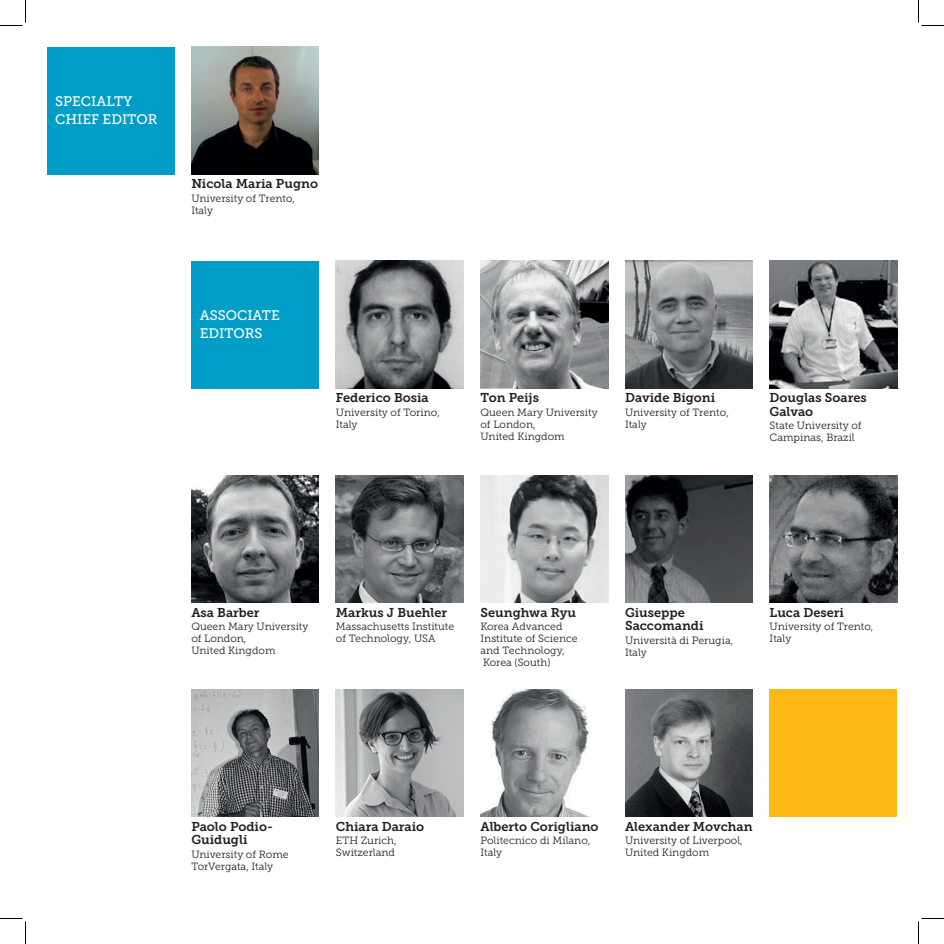
<style>
.page{position:relative;width:944px;height:944px;background:#fff}
.page>*{position:absolute;margin:0;border:0;box-sizing:border-box;transform-origin:0 0}
.t1{font:13.8px/18px "Museo Slab 500";color:#fff}
.t2{font:12.75px/13.5px "Museo Slab 700";color:#231f20}
.t3{font:10.5px/12px "Museo Slab 300";color:#231f20}
</style>
<div class="page">
<div style="left:47px;top:47px;width:127px;height:127px;background:#009ec7"></div>
<div style="left:191px;top:261px;width:128px;height:127px;background:#009ec7"></div>
<img style="left:191px;top:47px;width:128px;height:127px">
<img style="left:336px;top:261px;width:127px;height:127px">
<img style="left:191px;top:475px;width:128px;height:128px">
<img style="left:191px;top:689px;width:128px;height:128px">
<img style="left:336px;top:475px;width:127px;height:128px">
<img style="left:336px;top:689px;width:127px;height:128px">
<img style="left:480px;top:689px;width:110px;height:128px">
<img style="left:480px;top:475px;width:128px;height:128px">
<img style="left:480px;top:261px;width:128px;height:127px">
<img style="left:625px;top:261px;width:128px;height:127px">
<img style="left:625px;top:475px;width:128px;height:128px">
<img style="left:625px;top:689px;width:128px;height:128px">
<img style="left:770px;top:261px;width:127px;height:127px">
<img style="left:770px;top:475px;width:127px;height:128px">
<div style="left:770px;top:689px;width:127px;height:128px;background:#fcb814"></div>
<svg style="left:0;top:0;width:26px;height:26px"></svg>
<svg style="left:0;top:918px;width:26px;height:26px"></svg>
<svg style="left:918px;top:0;width:26px;height:26px"></svg>
<svg style="left:918px;top:918px;width:26px;height:26px"></svg>
<h1 class="t1" style="left:55px;top:93px;width:104px">SPECIALTY<br>CHIEF EDITOR</h1>
<p class="t2" style="left:191px;top:177px;width:128px">Nicola Maria Pugno</p>
<p class="t3" style="left:191px;top:192px;width:105px">University of Trento,<br>Italy</p>
<h1 class="t1" style="left:200px;top:307px;width:81px">ASSOCIATE<br>EDITORS</h1>
<p class="t2" style="left:336px;top:391px;width:94px">Federico Bosia</p>
<p class="t3" style="left:336px;top:406px;width:106px">University of Torino,<br>Italy</p>
<p class="t2" style="left:480px;top:391px;width:60px">Ton Peijs</p>
<p class="t3" style="left:480px;top:406px;width:119px">Queen Mary University of London,<br>United Kingdom</p>
<p class="t2" style="left:625px;top:391px;width:92px">Davide Bigoni</p>
<p class="t3" style="left:625px;top:406px;width:105px">University of Trento,<br>Italy</p>
<p class="t2" style="left:770px;top:391px;width:99px">Douglas Soares<br>Galvao</p>
<p class="t3" style="left:770px;top:420px;width:93px">State University of<br>Campinas, Brazil</p>
<p class="t2" style="left:191px;top:605px;width:70px">Asa Barber</p>
<p class="t3" style="left:191px;top:620px;width:119px">Queen Mary University of London,<br>United Kingdom</p>
<p class="t2" style="left:336px;top:605px;width:113px">Markus J Buehler</p>
<p class="t3" style="left:336px;top:620px;width:120px">Massachusetts Institute of Technology, USA</p>
<p class="t2" style="left:480px;top:605px;width:97px">Seunghwa Ryu</p>
<p class="t3" style="left:480px;top:620px;width:99px">Korea Advanced<br>Institute of Science and Technology,<br>Korea (South)</p>
<p class="t2" style="left:625px;top:605px;width:80px">Giuseppe<br>Saccomandi</p>
<p class="t3" style="left:625px;top:634px;width:110px">Università di Perugia,<br>Italy</p>
<p class="t2" style="left:770px;top:605px;width:76px">Luca Deseri</p>
<p class="t3" style="left:770px;top:620px;width:105px">University of Trento,<br>Italy</p>
<p class="t2" style="left:191px;top:820px;width:83px">Paolo Podio-<br>Guidugli</p>
<p class="t3" style="left:191px;top:848px;width:99px">University of Rome<br>TorVergata, Italy</p>
<p class="t2" style="left:336px;top:820px;width:90px">Chiara Daraio</p>
<p class="t3" style="left:336px;top:835px;width:62px">ETH Zurich,<br>Switzerland</p>
<p class="t2" style="left:480px;top:820px;width:120px">Alberto Corigliano</p>
<p class="t3" style="left:480px;top:835px;width:111px">Politecnico di Milano,<br>Italy</p>
<p class="t2" style="left:625px;top:820px;width:129px">Alexander Movchan</p>
<p class="t3" style="left:625px;top:835px;width:119px">University of Liverpool,<br>United Kingdom</p>
</div>
